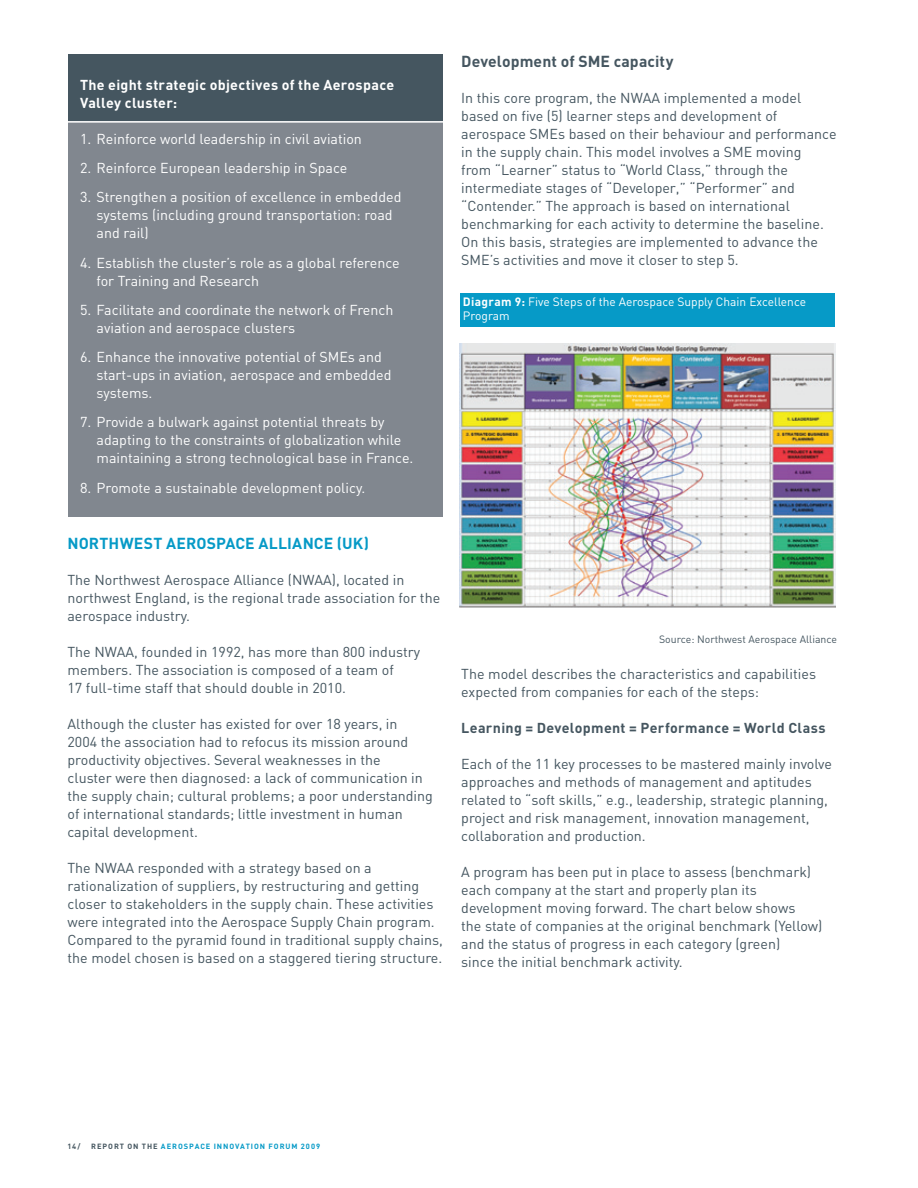
<style>
.page{position:relative;width:918px;height:1188px;background:#fff}
.page>*{position:absolute;margin:0;border:0;box-sizing:border-box;transform-origin:0 0}
.t1{font:700 15.75px "DIN";letter-spacing:.01em;color:#069ac7}
.t2{font:700 15.75px "DIN";letter-spacing:.005em;color:#455660}
.t3{font:14.25px/18px "DIN";color:#455660}
.t4{font:14.25px/18px "DIN";color:#fff}
.t5{font:700 14.25px/18px "DIN";letter-spacing:.02em;color:#fff}
.t6{font:700 14.25px "DIN";letter-spacing:.02em;color:#455660}
.t7{font:12px/13.5px "DIN";color:#fff}
.t8{font:10.5px "DIN";color:#455660}
.t9{font:700 7.5px "DIN";letter-spacing:.125em;color:#069ac7}
.t10{font:700 7.5px "DIN";color:#455660}
.s1{font-weight:700}
.s2{color:#455660}
</style>
<div class="page">
<div style="left:68px;top:54px;width:375px;height:70px;background:#455660"></div>
<div style="left:68px;top:121px;width:375px;height:396px;background:#81878f"></div>
<hr style="left:62px;top:121px;width:385px;height:2px;background:#fff">
<img style="left:459px;top:343px;width:376px;height:265px">
<div style="left:460px;top:293px;width:375px;height:34px;background:#069ac7"></div>
<p class="t5" style="left:80px;top:75px;width:316px">The eight strategic objectives of the Aerospace<br>Valley cluster:</p>
<p class="t4" style="left:80px;top:129px;width:283px">1. Reinforce world leadership in civil aviation</p>
<p class="t4" style="left:80px;top:159px;width:269px">2. Reinforce European leadership in Space</p>
<p class="t4" style="left:97px;top:188px;width:306px;text-indent:-17px">3. Strengthen a position of excellence in embedded systems (including ground transportation: road and rail)</p>
<p class="t4" style="left:97px;top:253px;width:305px;text-indent:-17px">4. Establish the cluster’s role as a global reference for Training and Research</p>
<p class="t4" style="left:97px;top:300px;width:298px;text-indent:-17px">5. Facilitate and coordinate the network of French aviation and aerospace clusters</p>
<p class="t4" style="left:97px;top:348px;width:296px;text-indent:-17px">6. Enhance the innovative potential of SMEs and start-ups in aviation, aerospace and embedded systems.</p>
<p class="t4" style="left:97px;top:413px;width:318px;text-indent:-17px">7. Provide a bulwark against potential threats by adapting to the constraints of globalization while maintaining a strong technological base in France.</p>
<p class="t4" style="left:80px;top:478px;width:287px">8. Promote a sustainable development policy.</p>
<p class="t1" style="left:68px;top:533px;width:303px">NORTHWEST AEROSPACE ALLIANCE (UK)</p>
<p class="t3" style="left:68px;top:570px;width:374px">The Northwest Aerospace Alliance (NWAA), located in northwest England, is the regional trade association for the aerospace industry.</p>
<p class="t3" style="left:68px;top:642px;width:354px">The NWAA, founded in 1992, has more than 800 industry members. The association is composed of a team of<br>17 full-time staff that should double in 2010.</p>
<p class="t3" style="left:68px;top:714px;width:367px">Although the cluster has existed for over 18 years, in<br>2004 the association had to refocus its mission around productivity objectives. Several weaknesses in the<br>cluster were then diagnosed: a lack of communication in the supply chain; cultural problems; a poor understanding of international standards; little investment in human capital development.</p>
<p class="t3" style="left:68px;top:858px;width:377px">The NWAA responded with a strategy based on a rationalization of suppliers, by restructuring and getting closer to stakeholders in the supply chain. These activities were integrated into the Aerospace Supply Chain program.<br>Compared to the pyramid found in traditional supply chains, the model chosen is based on a staggered tiering structure.</p>
<p class="t2" style="left:461px;top:51px;width:214px">Development of SME capacity</p>
<p class="t3" style="left:461px;top:89px;width:377px">In this core program, the NWAA implemented a model based on five (5) learner steps and development of aerospace SMEs based on their behaviour and performance in the supply chain. This model involves a SME moving<br>from “Learner” status to “World Class,” through the intermediate stages of “Developer,” “Performer” and “Contender.” The approach is based on international benchmarking for each activity to determine the baseline.<br>On this basis, strategies are implemented to advance the SME’s activities and move it closer to step 5.</p>
<p class="t7" style="left:463px;top:295px;width:345px"><span class="s1">Diagram 9:</span> Five Steps of the Aerospace Supply Chain Excellence<br>Program</p>
<p class="t8" style="left:659px;top:633px;width:179px">Source: Northwest Aerospace Alliance</p>
<p class="t3" style="left:461px;top:665px;width:356px">The model describes the characteristics and capabilities expected from companies for each of the steps:</p>
<p class="t6" style="left:461px;top:719px;width:366px">Learning = Development = Performance = World Class</p>
<p class="t3" style="left:461px;top:755px;width:372px">Each of the 11 key processes to be mastered mainly involve approaches and methods of management and aptitudes related to “soft skills,” e.g., leadership, strategic planning, project and risk management, innovation management, collaboration and production.</p>
<p class="t3" style="left:461px;top:863px;width:363px">A program has been put in place to assess (benchmark) each company at the start and properly plan its development moving forward. The chart below shows<br>the state of companies at the original benchmark (Yellow) and the status of progress in each category (green)<br>since the initial benchmark activity.</p>
<p class="t10" style="left:68px;top:1142px;width:14px">14/</p>
<p class="t9" style="left:91px;top:1142px;width:231px"><span class="s2">REPORT ON THE</span> AEROSPACE INNOVATION FORUM 2009</p>
</div>
